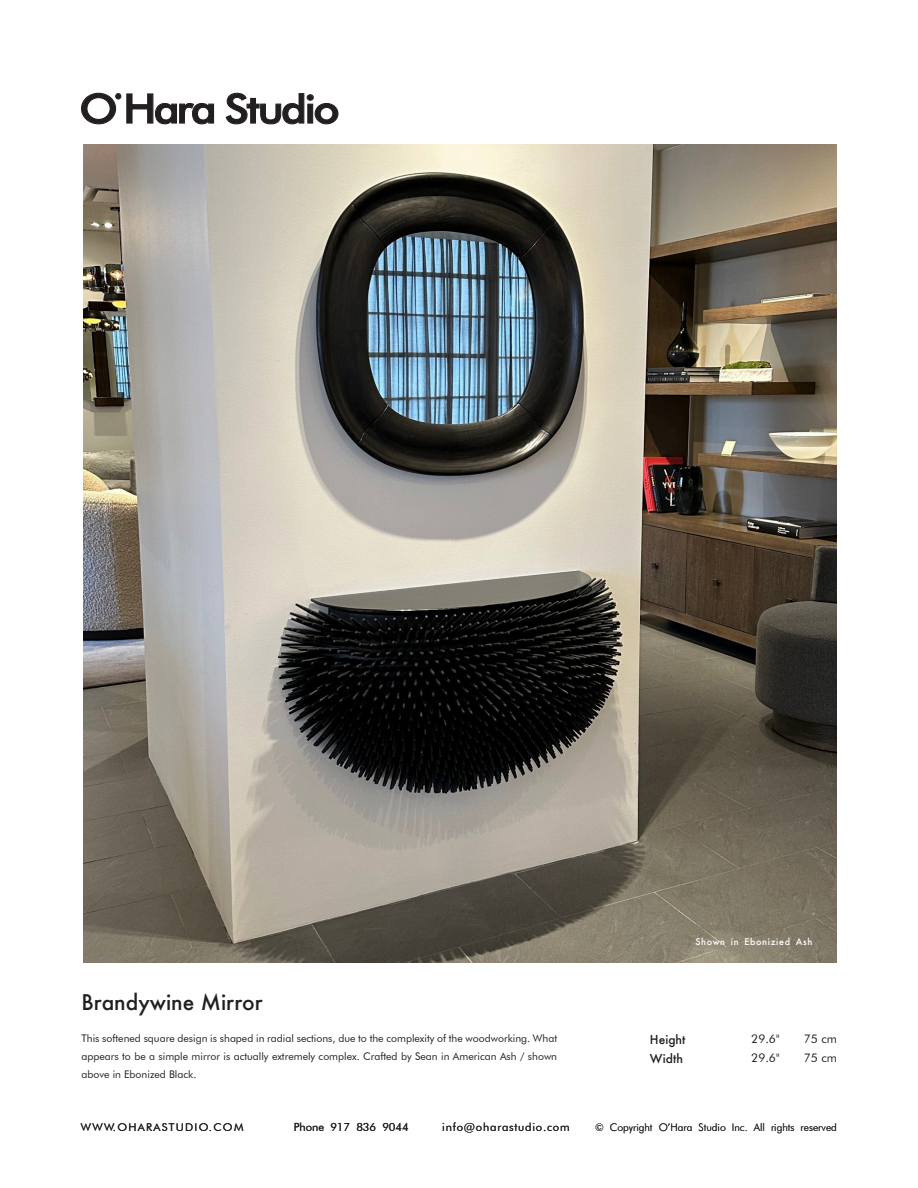
<style>
.page{position:relative;width:918px;height:1188px;background:#fff}
.page>*{position:absolute;margin:0;border:0;box-sizing:border-box;transform-origin:0 0}
.t1{font:500 21px "Futura";color:#231f20}
.t2{font:12px/18.1px "Futura BT";color:#231f20}
.t3{font:500 12px/18.1px "Futura";color:#231f20}
.t4{font:11.25px "Futura BT";letter-spacing:.07em;color:#231f20}
.t5{font:11.25px "Futura BT";color:#231f20}
.t6{font:10.65px "Futura BT";letter-spacing:.115em;color:#231f20;scale:1.05 1}
.t7{font:10.5px/18px "Futura BT";color:#231f20;text-align:justify}
.t8{font:300 10.5px "Futura BT";color:#231f20}
.t9{font:500 9px "Futura";letter-spacing:.07em;color:#fff}
</style>
<div class="page">
<img style="left:83px;top:144px;width:753px;height:819px">
<svg style="left:225px;top:92px;width:114px;height:33px"></svg>
<svg style="left:81px;top:92px;width:134px;height:33px"></svg>
<div style="left:115px;top:93px;width:6px;height:7px;border:1px solid #231f20;border-radius:50%"></div>
<h1 class="t1" style="left:82px;top:993px;width:183px">Brandywine Mirror</h1>
<p class="t7" style="left:82px;top:1031px;width:477px">This softened square design is shaped in radial sections, due to the complexity of the woodworking. What appears to be a simple mirror is actually extremely complex. Crafted by Sean in American Ash / shown above in Ebonized Black.</p>
<p class="t9" style="left:695px;top:937px;width:118px">Shown in Ebonizied Ash</p>
<p class="t3" style="left:650px;top:1032px;width:37px">Height<br>Width</p>
<p class="t2" style="left:751px;top:1031px;width:30px">29.6"<br>29.6"</p>
<p class="t2" style="left:804px;top:1031px;width:35px">75 cm<br>75 cm</p>
<p class="t6" style="left:81px;top:1123px;width:156px">WWW.OHARASTUDIO.COM</p>
<p class="t5" style="left:294px;top:1123px;width:116px">Phone 917 836 9044</p>
<p class="t4" style="left:442px;top:1123px;width:129px">info@oharastudio.com</p>
<p class="t8" style="left:595px;top:1123px;width:243px">© Copyright O’Hara Studio Inc. All rights reserved</p>
</div>
